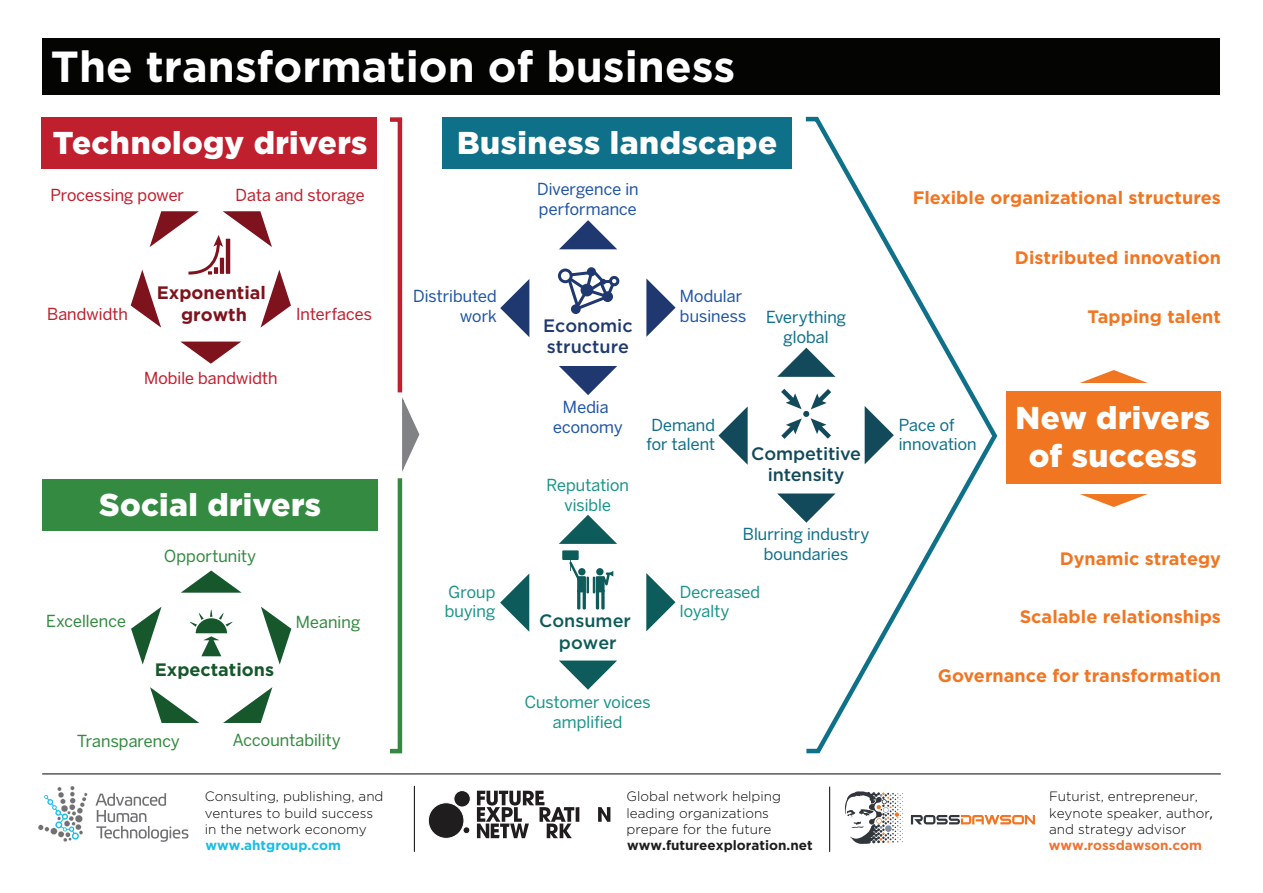
<style>
.page{position:relative;width:1263px;height:893px;background:#fff}
.page>*{position:absolute;margin:0;border:0;box-sizing:border-box;transform-origin:0 0}
.t1{font:700 43.5px "Gotham";color:#fff}
.t2{font:900 31.5px/37.8px "Gotham";letter-spacing:.01em;color:#fff;text-align:center}
.t3{font:700 18px "Gotham";letter-spacing:.005em;color:#f17622}
.t4{font:500 18px/21.6px "Gotham";letter-spacing:-.01em;color:#124a5c;text-align:center}
.t5{font:700 18px/21.6px "Gotham";color:#7f131d;text-align:center}
.t6{font:500 18px/21.6px "Gotham";color:#1f3970}
.t7{font:500 18px/21.6px "Gotham";color:#0d5b5a;text-align:center}
.t8{font:700 18px "Gotham";color:#16582c}
.t9{font:16.5px/19.8px "Benton Sans";letter-spacing:.01em;color:#0f7089;text-align:center}
.t10{font:16.5px/19.8px "Benton Sans";letter-spacing:.01em;color:#1b9589;text-align:center}
.t11{font:16.5px/19.8px "Benton Sans";letter-spacing:.01em;color:#2056a6}
.t12{font:16.5px "Benton Sans";letter-spacing:.01em;color:#c01f2d}
.t13{font:16.5px "Benton Sans";letter-spacing:.01em;color:#338a40}
.t14{font:300 13.5px/16.5px "Gotham";color:#040503}
.t15{font:700 13.5px "Gotham";color:#201d1e}
.t16{font:700 13.5px "Gotham";color:#f07331}
.t17{font:700 13.5px "Gotham";color:#19bde7}
.s1{font-family:"Myriad Pro";font-weight:400}
</style>
<div class="page">
<div style="left:42px;top:39px;width:1178px;height:56px;background:#040503"></div>
<hr style="left:576px;top:807px;width:3px;height:15px;background:#211d1e">
<svg style="left:598px;top:807px;width:12px;height:15px"></svg>
<svg style="left:477px;top:791px;width:97px;height:47px"></svg>
<div style="left:428px;top:803px;width:36px;height:35px;background:#201d1e;border-radius:50%"></div>
<div style="left:428px;top:802px;width:36px;height:37px;border:1px solid #fff;border-radius:50%"></div>
<div style="left:454px;top:791px;width:16px;height:16px;background:#201d1e;border-radius:50%"></div>
<div style="left:454px;top:790px;width:17px;height:17px;border:1px solid #fff;border-radius:50%"></div>
<div style="left:463px;top:827px;width:7px;height:7px;background:#201d1e;border-radius:50%"></div>
<div style="left:463px;top:826px;width:7px;height:8px;border:1px solid #fff;border-radius:50%"></div>
<svg style="left:805px;top:116px;width:193px;height:638px"></svg>
<div style="left:42px;top:479px;width:336px;height:51px;background:#338a40"></div>
<svg style="left:911px;top:815px;width:124px;height:9px"></svg>
<svg style="left:845px;top:791px;width:58px;height:53px"></svg>
<div style="left:41px;top:117px;width:336px;height:52px;background:#c01f2d"></div>
<svg style="left:390px;top:117px;width:30px;height:637px"></svg>
<svg style="left:1080px;top:370px;width:68px;height:13px"></svg>
<svg style="left:1080px;top:494px;width:68px;height:13px"></svg>
<hr style="left:43px;top:774px;width:1177px;height:1px;background:#040503">
<svg style="left:223px;top:687px;width:50px;height:36px"></svg>
<svg style="left:261px;top:606px;width:31px;height:59px"></svg>
<svg style="left:182px;top:570px;width:60px;height:23px"></svg>
<svg style="left:131px;top:606px;width:31px;height:56px"></svg>
<svg style="left:150px;top:687px;width:48px;height:36px"></svg>
<div style="left:1006px;top:391px;width:215px;height:92px;background:#f17622"></div>
<div style="left:442px;top:117px;width:350px;height:52px;background:#0f7089"></div>
<svg style="left:38px;top:786px;width:50px;height:56px"></svg>
<svg style="left:96px;top:793px;width:92px;height:49px"></svg>
<svg style="left:130px;top:211px;width:161px;height:153px"></svg>
<svg style="left:190px;top:610px;width:42px;height:46px"></svg>
<hr style="left:414px;top:786px;width:1px;height:65px;background:#040503">
<hr style="left:829px;top:787px;width:1px;height:64px;background:#040503">
<svg style="left:558px;top:268px;width:62px;height:46px"></svg>
<svg style="left:559px;top:366px;width:58px;height:29px"></svg>
<svg style="left:500px;top:279px;width:29px;height:58px"></svg>
<svg style="left:646px;top:278px;width:30px;height:59px"></svg>
<svg style="left:559px;top:220px;width:58px;height:29px"></svg>
<svg style="left:781px;top:384px;width:55px;height:60px"></svg>
<svg style="left:777px;top:493px;width:58px;height:30px"></svg>
<svg style="left:718px;top:406px;width:30px;height:59px"></svg>
<svg style="left:865px;top:406px;width:29px;height:58px"></svg>
<svg style="left:777px;top:348px;width:58px;height:29px"></svg>
<div style="left:578px;top:568px;width:7px;height:7px;background:#0d5b5a;border-radius:50%"></div>
<div style="left:577px;top:576px;width:9px;height:16px;background:#0d5b5a"></div>
<hr style="left:577px;top:589px;width:3px;height:21px;background:#0d5b5a;border-radius:2px">
<hr style="left:583px;top:589px;width:3px;height:21px;background:#0d5b5a;border-radius:2px">
<div style="left:562px;top:550px;width:17px;height:10px;background:#0d5b5a"></div>
<svg style="left:569px;top:551px;width:11px;height:29px"></svg>
<hr style="left:586px;top:577px;width:3px;height:16px;background:#0d5b5a">
<div style="left:596px;top:568px;width:7px;height:7px;background:#0d5b5a;border-radius:50%"></div>
<div style="left:596px;top:576px;width:9px;height:16px;background:#0d5b5a"></div>
<svg style="left:601px;top:589px;width:4px;height:21px"></svg>
<hr style="left:596px;top:589px;width:3px;height:21px;background:#0d5b5a;border-radius:2px">
<svg style="left:593px;top:577px;width:2px;height:16px"></svg>
<svg style="left:602px;top:571px;width:11px;height:14px"></svg>
<svg style="left:559px;top:660px;width:58px;height:30px"></svg>
<svg style="left:500px;top:574px;width:29px;height:58px"></svg>
<svg style="left:646px;top:573px;width:29px;height:58px"></svg>
<svg style="left:559px;top:515px;width:58px;height:29px"></svg>
<h1 class="t1" style="left:51px;top:41px;width:686px">The transformation of business</h1>
<h2 class="t2" style="left:53px;top:123px;width:316px">Technology drivers</h2>
<p class="t12" style="left:50px;top:185px;width:135px">Processing power</p>
<p class="t12" style="left:236px;top:185px;width:130px">Data and storage</p>
<p class="t12" style="left:47px;top:304px;width:82px">Bandwidth</p>
<h3 class="t5" style="left:157px;top:281px;width:111px">Exponential growth</h3>
<p class="t12" style="left:144px;top:368px;width:135px">Mobile bandwidth</p>
<p class="t12" style="left:296px;top:304px;width:77px">Interfaces</p>
<h2 class="t2" style="left:99px;top:485px;width:224px">Social drivers</h2>
<p class="t13" style="left:164px;top:546px;width:93px">Opportunity</p>
<p class="t13" style="left:46px;top:612px;width:81px">Excellence</p>
<h3 class="t8" style="left:155px;top:659px;width:121px">Expectations</h3>
<p class="t13" style="left:296px;top:612px;width:66px">Meaning</p>
<p class="t13" style="left:77px;top:732px;width:104px">Transparency</p>
<p class="t13" style="left:233px;top:730px;width:109px">Accountability</p>
<h2 class="t2" style="left:457px;top:123px;width:322px">Business landscape</h2>
<p class="t11" style="left:413px;top:286px;width:85px;text-align:right">Distributed work</p>
<p class="t10" style="left:445px;top:581px;width:52px;text-align:left">Group buying</p>
<p class="t11" style="left:537px;top:179px;width:103px">Divergence in performance</p>
<h3 class="t6" style="left:543px;top:314px;width:91px">Economic structure</h3>
<p class="t11" style="left:680px;top:286px;width:68px">Modular business</p>
<p class="t9" style="left:766px;top:307px;width:82px">Everything global</p>
<p class="t11" style="left:553px;top:397px;width:71px;text-align:center">Media economy</p>
<p class="t10" style="left:546px;top:475px;width:84px">Reputation visible</p>
<h3 class="t7" style="left:539px;top:610px;width:93px">Consumer power</h3>
<p class="t9" style="left:646px;top:414px;width:70px;text-align:left">Demand for talent</p>
<h3 class="t4" style="left:751px;top:442px;width:111px">Competitive intensity</h3>
<p class="t9" style="left:743px;top:524px;width:128px">Blurring industry boundaries</p>
<p class="t10" style="left:680px;top:581px;width:82px;text-align:left">Decreased loyalty</p>
<p class="t10" style="left:525px;top:692px;width:128px">Customer voices amplified</p>
<h3 class="t3" style="left:913px;top:187px;width:310px">Flexible organizational structures</h3>
<h3 class="t3" style="left:1015px;top:247px;width:208px">Distributed innovation</h3>
<p class="t9" style="left:899px;top:414px;width:79px;text-align:left">Pace of innovation</p>
<h3 class="t3" style="left:1087px;top:306px;width:135px">Tapping talent</h3>
<h2 class="t2" style="left:1015px;top:398px;width:196px">New drivers of success</h2>
<h3 class="t3" style="left:1060px;top:548px;width:163px">Dynamic strategy</h3>
<h3 class="t3" style="left:1020px;top:606px;width:203px">Scalable relationships</h3>
<h3 class="t3" style="left:938px;top:665px;width:285px">Governance for transformation</h3>
<p class="t14" style="left:205px;top:788px;width:180px">Consulting, publishing, and ventures to build success in the network economy</p>
<p class="t14" style="left:626px;top:788px;width:156px">Global network helping leading organizations prepare for the future</p>
<p class="t14" style="left:1049px;top:788px;width:165px">Futurist, entrepreneur, keynote speaker, author<span class="s1">, </span>and strategy advisor</p>
<p class="t17" style="left:205px;top:838px;width:137px">www.ahtgroup.com</p>
<p class="t15" style="left:627px;top:838px;width:187px">www.futureexploration.net</p>
<p class="t16" style="left:1049px;top:838px;width:155px">www.rossdawson.com</p>
</div>
